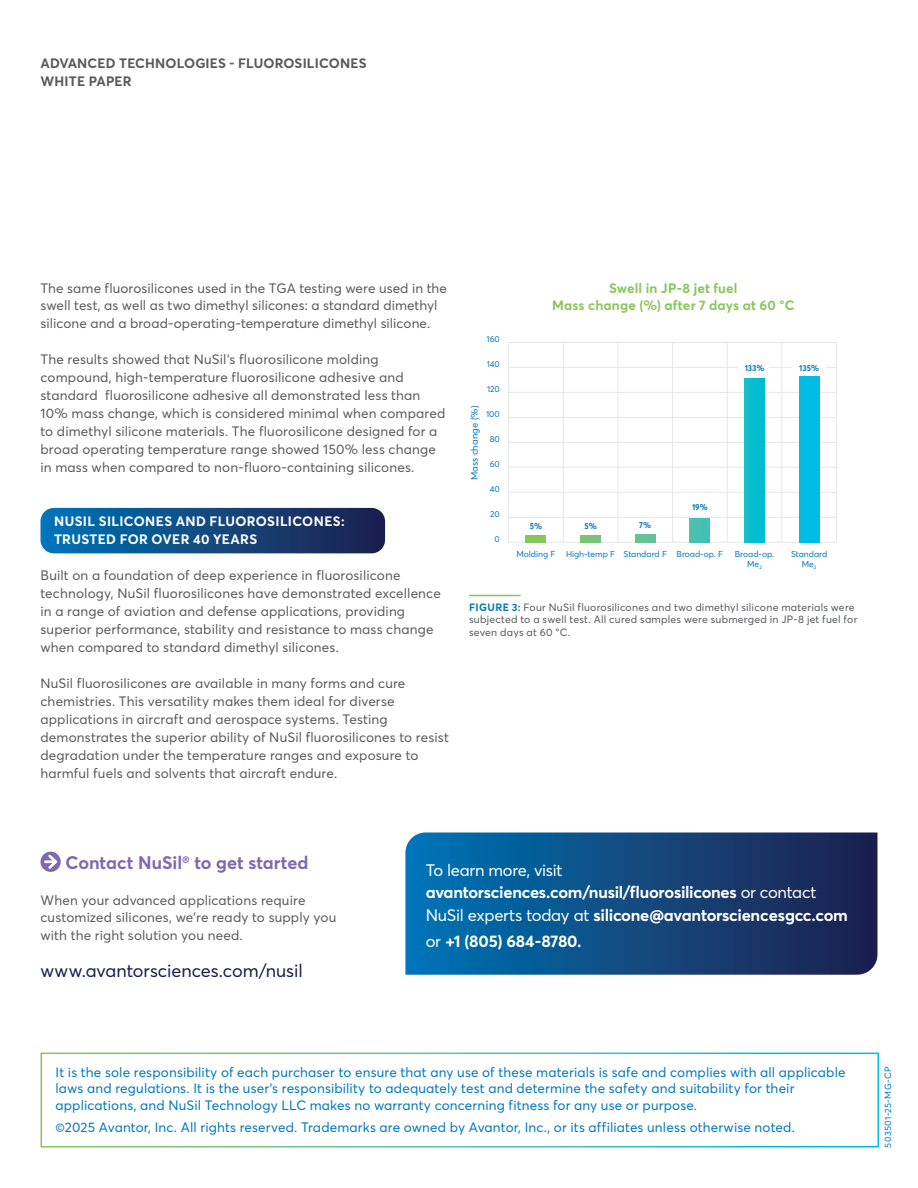
<style>
.page{position:relative;width:918px;height:1188px;background:#fff}
.page>*{position:absolute;margin:0;border:0;box-sizing:border-box;transform-origin:0 0}
.t1{font:18px "Averta";color:#181e4e}
.t2{font:700 18px "Averta";color:#7d6aaf}
.t3{font:700 16.5px/22.5px "Averta";letter-spacing:-.015em;color:#fff}
.t4{font:13.5px/18px "Averta";letter-spacing:.01em;color:#58595b}
.t5{font:13.5px/16.2px "Averta";letter-spacing:.01em;color:#0077be}
.t6{font:700 13.5px/18px "Averta";letter-spacing:.025em;color:#fff}
.t7{font:700 13.5px/18px "Averta";letter-spacing:.015em;color:#88c65b;text-align:center}
.t8{font:700 13.5px/18px "Averta";letter-spacing:.01em;color:#58595b}
.t9{font:10.5px/12.8px "Averta";letter-spacing:.02em;color:#58595b}
.t10{font:9.45px "Averta";color:#0077be}
.t11{font:9px "Averta";letter-spacing:.03em;color:#0077be}
.t12{font:8.55px/10.2px "Averta";color:#0077be;text-align:center}
.t13{font:700 8.55px "Averta";color:#0077be;scale:.92 1}
.s1{font-weight:700;color:#0077be}
.s2{font-weight:400}
</style>
<div class="page">
<svg style="left:40px;top:852px;width:21px;height:20px"></svg>
<svg style="left:45px;top:852px;width:15px;height:19px"></svg>
<svg style="left:405px;top:832px;width:473px;height:143px;background:#114b81"></svg>
<svg style="left:40px;top:508px;width:345px;height:45px;background:#124b81"></svg>
<hr style="left:469px;top:595px;width:52px;height:1px;background:#88c65b">
<div style="left:508px;top:342px;width:329px;height:201px;border:1px solid #e6e7e8"></div>
<hr style="left:509px;top:517px;width:328px;height:1px;background:#e6e7e8">
<hr style="left:509px;top:492px;width:328px;height:1px;background:#e6e7e8">
<hr style="left:509px;top:467px;width:328px;height:1px;background:#e6e7e8">
<hr style="left:509px;top:442px;width:328px;height:1px;background:#e6e7e8">
<hr style="left:509px;top:392px;width:328px;height:1px;background:#e6e7e8">
<hr style="left:509px;top:417px;width:328px;height:1px;background:#e6e7e8">
<hr style="left:509px;top:367px;width:228px;height:1px;background:#e6e7e8">
<svg style="left:769px;top:367px;width:23px;height:1px"></svg>
<hr style="left:836px;top:342px;width:1px;height:200px;background:#e6e7e8">
<hr style="left:781px;top:342px;width:1px;height:200px;background:#e6e7e8">
<hr style="left:727px;top:342px;width:1px;height:200px;background:#e6e7e8">
<hr style="left:672px;top:342px;width:1px;height:200px;background:#e6e7e8">
<hr style="left:618px;top:342px;width:1px;height:200px;background:#e6e7e8">
<hr style="left:563px;top:342px;width:1px;height:200px;background:#e6e7e8">
<div style="left:526px;top:536px;width:20px;height:6px;background:#88c65b"></div>
<div style="left:581px;top:536px;width:20px;height:6px;background:#79c478"></div>
<div style="left:635px;top:534px;width:20px;height:8px;background:#64c296"></div>
<div style="left:690px;top:519px;width:20px;height:23px;background:#47c0b3"></div>
<div style="left:745px;top:378px;width:20px;height:164px;background:linear-gradient(to right,#12becc,#00bdd5)"></div>
<div style="left:799px;top:376px;width:20px;height:166px;background:#00bce7"></div>
<div style="left:40px;top:1053px;width:839px;height:95px;border:2px solid #fff"></div>
<p class="t8" style="left:41px;top:54px;width:327px">ADVANCED TECHNOLOGIES - FLUOROSILICONES<br>WHITE PAPER</p>
<p class="t4" style="left:40px;top:278px;width:408px">The same fluorosilicones used in the TGA testing were used in the swell test, as well as two dimethyl silicones: a standard dimethyl silicone and a broad-operating-temperature dimethyl silicone.</p>
<p class="t4" style="left:40px;top:350px;width:406px">The results showed that NuSil’s fluorosilicone molding compound, high-temperature fluorosilicone adhesive and standard fluorosilicone adhesive all demonstrated less than 10% mass change, which is considered minimal when compared to dimethyl silicone materials. The fluorosilicone designed for a broad operating temperature range showed 150% less change in mass when compared to non-fluoro-containing silicones.</p>
<p class="t6" style="left:54px;top:512px;width:292px">NUSIL SILICONES AND FLUOROSILICONES:<br>TRUSTED FOR OVER 40 YEARS</p>
<p class="t4" style="left:40px;top:566px;width:402px">Built on a foundation of deep experience in fluorosilicone technology, NuSil fluorosilicones have demonstrated excellence in a range of aviation and defense applications, providing superior performance, stability and resistance to mass change when compared to standard dimethyl silicones.</p>
<p class="t4" style="left:40px;top:674px;width:410px">NuSil fluorosilicones are available in many forms and cure chemistries. This versatility makes them ideal for diverse applications in aircraft and aerospace systems. Testing demonstrates the superior ability of NuSil fluorosilicones to resist degradation under the temperature ranges and exposure to harmful fuels and solvents that aircraft endure.</p>
<p class="t12" style="left:487px;top:334px;width:15px">160</p>
<p class="t12" style="left:487px;top:359px;width:15px">140</p>
<p class="t12" style="left:487px;top:384px;width:14px">120</p>
<p class="t10" style="left:468px;top:480px;width:76px;rotate:-90deg">Mass change (%)</p>
<p class="t12" style="left:486px;top:409px;width:15px">100</p>
<p class="t12" style="left:490px;top:434px;width:12px">80</p>
<p class="t12" style="left:490px;top:459px;width:12px">60</p>
<p class="t12" style="left:490px;top:484px;width:12px">40</p>
<p class="t12" style="left:490px;top:509px;width:11px">20</p>
<p class="t12" style="left:495px;top:534px;width:7px">0</p>
<p class="t7" style="left:552px;top:278px;width:244px">Swell in JP-8 jet fuel<br>Mass change (%) after 7 days at 60 °C</p>
<p class="t13" style="left:745px;top:361px;width:23px">133%</p>
<p class="t13" style="left:799px;top:361px;width:23px">135%</p>
<p class="t13" style="left:530px;top:520px;width:15px">5%</p>
<p class="t13" style="left:584px;top:520px;width:15px">5%</p>
<p class="t13" style="left:639px;top:519px;width:14px">7%</p>
<p class="t13" style="left:692px;top:501px;width:19px">19%</p>
<p class="t12" style="left:516px;top:549px;width:208px">Molding F High-temp F Standard F Broad-op. F</p>
<p class="t12" style="left:735px;top:549px;width:41px">Broad-op.<br>Me<sub>2</sub></p>
<p class="t12" style="left:791px;top:549px;width:38px">Standard<br>Me<sub>2</sub></p>
<p class="t9" style="left:469px;top:600px;width:390px"><span class="s1">FIGURE 3:</span> Four NuSil fluorosilicones and two dimethyl silicone materials were subjected to a swell test. All cured samples were submerged in JP-8 jet fuel for seven days at 60 °C.</p>
<h1 class="t2" style="left:65px;top:849px;width:245px">Contact NuSil<sup>®</sup> to get started</h1>
<p class="t4" style="left:40px;top:890px;width:297px">When your advanced applications require customized silicones, we’re ready to supply you with the right solution you need.</p>
<h1 class="t1" style="left:40px;top:958px;width:264px">www.avantorsciences.com/nusil</h1>
<p class="t3" style="left:426px;top:858px;width:424px"><span class="s2">To learn more, visit </span>avantorsciences.com/nusil/fluorosilicones <span class="s2">or contact<br>NuSil experts today at</span> silicone@avantorsciencesgcc.com</p>
<p class="t3" style="left:426px;top:929px;width:158px"><span class="s2">or</span> +1 (805) 684-8780.</p>
<p class="t5" style="left:55px;top:1064px;width:792px">It is the sole responsibility of each purchaser to ensure that any use of these materials is safe and complies with all applicable laws and regulations. It is the user’s responsibility to adequately test and determine the safety and suitability for their applications, and NuSil Technology LLC makes no warranty concerning fitness for any use or purpose.</p>
<p class="t5" style="left:55px;top:1119px;width:741px">©2025 Avantor, Inc. All rights reserved. Trademarks are owned by Avantor, Inc., or its affiliates unless otherwise noted.</p>
<p class="t11" style="left:882px;top:1148px;width:82px;rotate:-90deg">503501-25-MG-CP</p>
</div>
